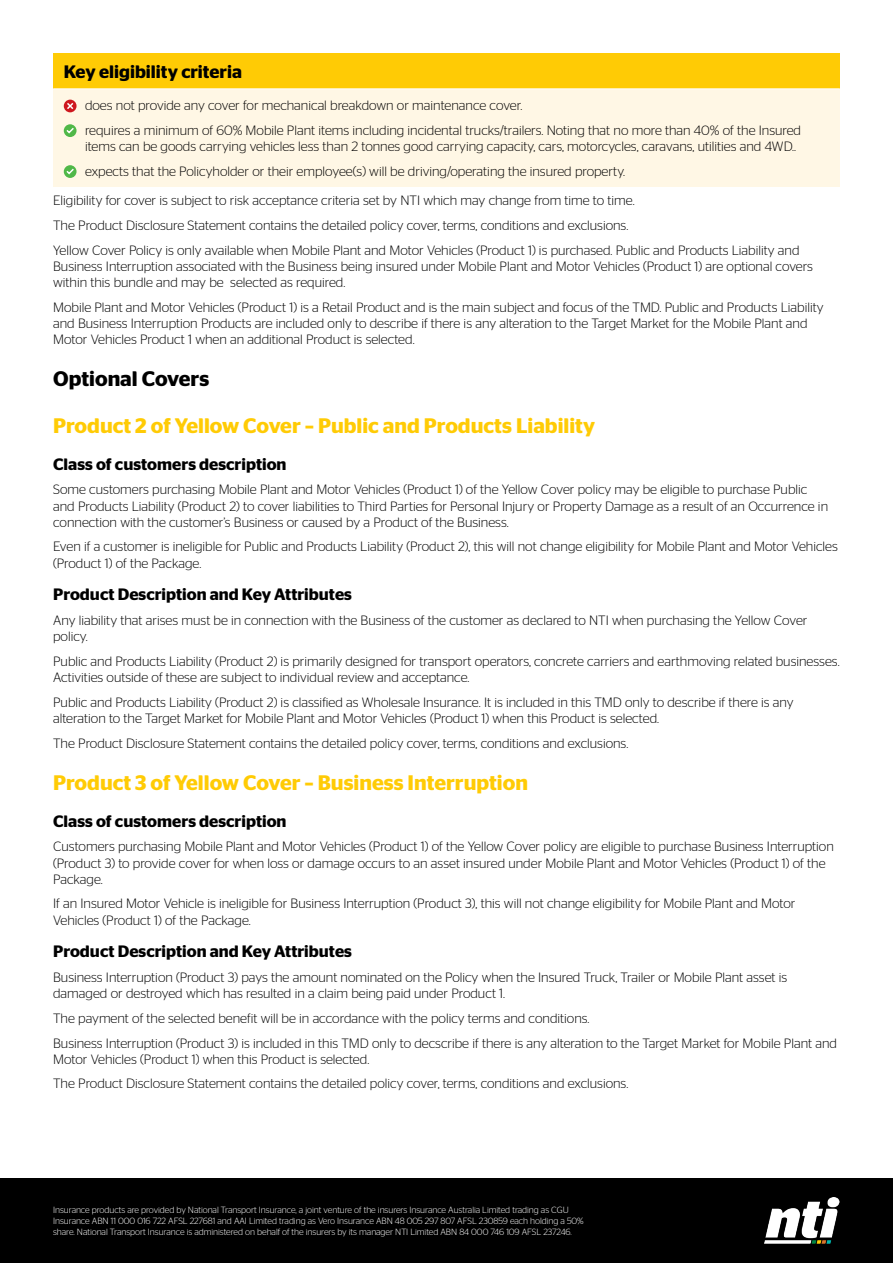
<style>
.page{position:relative;width:893px;height:1263px;background:#fff}
.page>*{position:absolute;margin:0;border:0;box-sizing:border-box;transform-origin:0 0}
.t1{font:600 21px "Stag Sans";color:#ffcb05}
.t2{font:600 21px "Stag Sans";color:#000}
.t3{font:600 18px "Stag Sans";color:#000}
.t4{font:600 16.5px "Stag Sans";color:#000}
.t5{font:300 13.5px/16.2px "Stag Sans";color:#000}
.t6{font:300 9px/10.8px "Stag Sans";letter-spacing:-.005em;color:#fff}
</style>
<div class="page">
<div style="left:0;top:1178px;width:893px;height:85px;background:#000"></div>
<img style="left:765px;top:1197px;width:75px;height:46px">
<div style="left:53px;top:53px;width:787px;height:36px;background:#ffcb05"></div>
<div style="left:53px;top:89px;width:787px;height:97px;background:#fff7e5"></div>
<hr style="left:53px;top:88px;width:787px;height:1px;background:#fff">
<svg style="left:64px;top:100px;width:13px;height:12px"></svg>
<svg style="left:65px;top:101px;width:10px;height:10px"></svg>
<svg style="left:64px;top:124px;width:13px;height:13px"></svg>
<svg style="left:65px;top:126px;width:10px;height:9px"></svg>
<svg style="left:64px;top:165px;width:13px;height:13px"></svg>
<svg style="left:65px;top:167px;width:10px;height:9px"></svg>
<h2 class="t3" style="left:64px;top:61px;width:180px">Key eligibility criteria</h2>
<p class="t5" style="left:85px;top:93px;width:718px;line-height:24.8px">does not provide any cover for mechanical breakdown or maintenance cover.<br>requires a minimum of 60% Mobile Plant items including incidental trucks/trailers. Noting that no more than 40% of the Insured</p>
<p class="t5" style="left:85px;top:134px;width:712px;line-height:24.8px">items can be goods carrying vehicles less than 2 tonnes good carrying capacity, cars, motorcycles, caravans, utilities and 4WD.. expects that the Policyholder or their employee(s) will be driving/operating the insured property.</p>
<p class="t5" style="left:53px;top:188px;width:748px;line-height:24.8px">Eligibility for cover is subject to risk acceptance criteria set by NTI which may change from time to time.<br>The Product Disclosure Statement contains the detailed policy cover, terms, conditions and exclusions.<br>Yellow Cover Policy is only available when Mobile Plant and Motor Vehicles (Product 1) is purchased. Public and Products Liability and</p>
<p class="t5" style="left:53px;top:258px;width:761px">Business Interruption associated with the Business being insured under Mobile Plant and Motor Vehicles (Product 1) are optional covers within this bundle and may be selected as required.</p>
<p class="t5" style="left:53px;top:299px;width:772px">Mobile Plant and Motor Vehicles (Product 1) is a Retail Product and is the main subject and focus of the TMD. Public and Products Liability and Business Interruption Products are included only to describe if there is any alteration to the Target Market for the Mobile Plant and<br>Motor Vehicles Product 1 when an additional Product is selected.</p>
<h1 class="t2" style="left:53px;top:367px;width:158px">Optional Covers</h1>
<h1 class="t1" style="left:53px;top:413px;width:543px">Product 2 of Yellow Cover – Public and Products Liability</h1>
<p class="t4" style="left:53px;top:454px;width:235px">Class of customers description</p>
<p class="t5" style="left:53px;top:481px;width:776px">Some customers purchasing Mobile Plant and Motor Vehicles (Product 1) of the Yellow Cover policy may be eligible to purchase Public and Products Liability (Product 2) to cover liabilities to Third Parties for Personal Injury or Property Damage as a result of an Occurrence in connection with the customer’s Business or caused by a Product of the Business.</p>
<p class="t5" style="left:53px;top:538px;width:786px">Even if a customer is ineligible for Public and Products Liability (Product 2), this will not change eligibility for Mobile Plant and Motor Vehicles (Product 1) of the Package.</p>
<p class="t4" style="left:53px;top:585px;width:300px">Product Description and Key Attributes</p>
<p class="t5" style="left:53px;top:612px;width:756px">Any liability that arises must be in connection with the Business of the customer as declared to NTI when purchasing the Yellow Cover policy.</p>
<p class="t5" style="left:53px;top:653px;width:788px">Public and Products Liability (Product 2) is primarily designed for transport operators, concrete carriers and earthmoving related businesses.<br>Activities outside of these are subject to individual review and acceptance.</p>
<p class="t5" style="left:53px;top:694px;width:742px">Public and Products Liability (Product 2) is classified as Wholesale Insurance. It is included in this TMD only to describe if there is any alteration to the Target Market for Mobile Plant and Motor Vehicles (Product 1) when this Product is selected.</p>
<p class="t5" style="left:53px;top:735px;width:577px">The Product Disclosure Statement contains the detailed policy cover, terms, conditions and exclusions.</p>
<h1 class="t1" style="left:53px;top:770px;width:476px">Product 3 of Yellow Cover – Business Interruption</h1>
<p class="t4" style="left:53px;top:811px;width:235px">Class of customers description</p>
<p class="t5" style="left:53px;top:838px;width:782px">Customers purchasing Mobile Plant and Motor Vehicles (Product 1) of the Yellow Cover policy are eligible to purchase Business Interruption (Product 3) to provide cover for when loss or damage occurs to an asset insured under Mobile Plant and Motor Vehicles (Product 1) of the<br>Package.</p>
<p class="t5" style="left:53px;top:895px;width:744px">If an Insured Motor Vehicle is ineligible for Business Interruption (Product 3), this will not change eligibility for Mobile Plant and Motor<br>Vehicles (Product 1) of the Package.</p>
<p class="t4" style="left:53px;top:942px;width:300px">Product Description and Key Attributes</p>
<p class="t5" style="left:53px;top:969px;width:736px">Business Interruption (Product 3) pays the amount nominated on the Policy when the Insured Truck, Trailer or Mobile Plant asset is damaged or destroyed which has resulted in a claim being paid under Product 1.</p>
<p class="t5" style="left:53px;top:1005px;width:785px;line-height:24.8px">The payment of the selected benefit will be in accordance with the policy terms and conditions.<br>Business Interruption (Product 3) is included in this TMD only to decscribe if there is any alteration to the Target Market for Mobile Plant and</p>
<p class="t5" style="left:53px;top:1046px;width:577px;line-height:24.8px">Motor Vehicles (Product 1) when this Product is selected.<br>The Product Disclosure Statement contains the detailed policy cover, terms, conditions and exclusions.</p>
<p class="t6" style="left:53px;top:1204px;width:532px">Insurance products are provided by National Transport Insurance, a joint venture of the insurers Insurance Australia Limited trading as CGU<br>Insurance ABN 11 000 016 722 AFSL 227681 and AAI Limited trading as Vero Insurance ABN 48 005 297 807 AFSL 230859 each holding a 50% share. National Transport Insurance is administered on behalf of the insurers by its manager NTI Limited ABN 84 000 746 109 AFSL 237246.</p>
</div>
